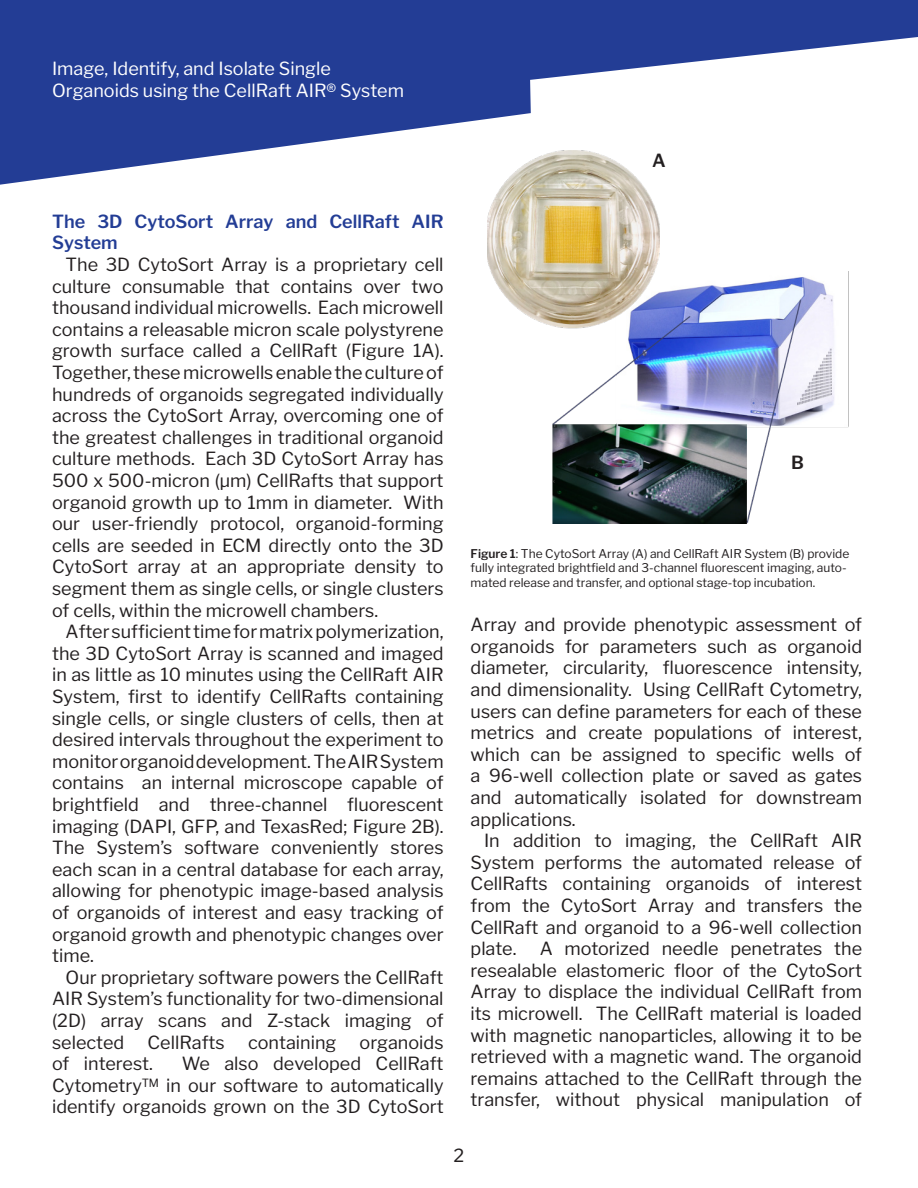
<style>
.page{position:relative;width:918px;height:1188px;background:#fff}
.page>*{position:absolute;margin:0;border:0;box-sizing:border-box;transform-origin:0 0}
.t1{font:18px/21.6px "Libre Franklin";color:#231f20;text-align:justify}
.t2{font:18px/21.6px "Libre Franklin";color:#fff}
.t3{font:600 18px/21.6px "Libre Franklin";color:#233d95}
.t4{font:600 18px "Libre Franklin";color:#231f20}
.t5{font:12px/14.4px "Libre Franklin";color:#231f20}
.s1{font-weight:600}
</style>
<div class="page">
<svg style="left:0;top:0;width:918px;height:185px;fill:#233d95"></svg>
<img style="left:552px;top:277px;width:296px;height:247px">
<img style="left:487px;top:150px;width:172px;height:179px">
<p class="t2" style="left:52px;top:58px;width:353px">Image, Identify, and Isolate Single<br>Organoids using the CellRaft AIR® System</p>
<p class="t4" style="left:652px;top:150px;width:15px">A</p>
<p class="t3" style="left:52px;top:210px;width:393px">The 3D CytoSort Array and CellRaft AIR<br>System</p>
<p class="t1" style="left:52px;top:254px;width:393px;text-indent:14px">The 3D CytoSort Array is a proprietary cell culture consumable that contains over two thousand individual microwells. Each microwell contains a releasable micron scale polystyrene growth surface called a CellRaft (Figure 1A).<br>Together, these microwells enable the culture of hundreds of organoids segregated individually across the CytoSort Array, overcoming one of the greatest challenges in traditional organoid culture methods. Each 3D CytoSort Array has 500 x 500-micron (µm) CellRafts that support organoid growth up to 1mm in diameter. With our user-friendly protocol, organoid-forming cells are seeded in ECM directly onto the 3D CytoSort array at an appropriate density to segment them as single cells, or single clusters of cells, within the microwell chambers.</p>
<p class="t1" style="left:52px;top:621px;width:393px;text-indent:14px">After sufficient time for matrix polymerization, the 3D CytoSort Array is scanned and imaged in as little as 10 minutes using the CellRaft AIR System, first to identify CellRafts containing single cells, or single clusters of cells, then at desired intervals throughout the experiment to monitor organoid development. The AIR System contains an internal microscope capable of brightfield and three-channel fluorescent imaging (DAPI, GFP, and TexasRed; Figure 2B).<br>The System’s software conveniently stores each scan in a central database for each array, allowing for phenotypic image-based analysis of organoids of interest and easy tracking of organoid growth and phenotypic changes over time.</p>
<p class="t1" style="left:52px;top:966px;width:393px;text-indent:14px">Our proprietary software powers the CellRaft AIR System’s functionality for two-dimensional (2D) array scans and Z-stack imaging of selected</p>
<p class="t1" style="left:148px;top:1031px;width:79px">CellRafts</p>
<p class="t1" style="left:248px;top:1031px;width:90px">containing</p>
<p class="t1" style="left:360px;top:1031px;width:85px">organoids</p>
<p class="t1" style="left:52px;top:1053px;width:102px">of interest.</p>
<p class="t1" style="left:52px;top:1053px;width:393px;text-indent:130px">We also developed CellRaft Cytometry™ in our software to automatically identify organoids grown on the 3D CytoSort</p>
<p class="t4" style="left:791px;top:451px;width:14px">B</p>
<p class="t5" style="left:471px;top:547px;width:380px"><span class="s1">Figure 1</span>: The CytoSort Array (A) and CellRaft AIR System (B) provide fully integrated brightfield and 3-channel fluorescent imaging, auto&shy;mated release and transfer, and optional stage-top incubation.</p>
<p class="t1" style="left:471px;top:614px;width:393px">Array and provide phenotypic assessment of organoids for parameters such as organoid diameter, circularity, fluorescence intensity, and dimensionality. Using CellRaft Cytometry, users can define parameters for each of these metrics and create populations of interest, which can be assigned to specific wells of a 96-well collection plate or saved as gates and automatically isolated for downstream applications.</p>
<p class="t1" style="left:471px;top:830px;width:393px;text-indent:14px">In addition to imaging, the CellRaft AIR System performs the automated release of CellRafts containing organoids of interest from the CytoSort Array and transfers the CellRaft and organoid to a 96-well collection plate.</p>
<p class="t1" style="left:471px;top:938px;width:393px;text-indent:69px">A motorized needle penetrates the resealable elastomeric floor of the CytoSort Array to displace the individual CellRaft from its microwell. The CellRaft material is loaded with magnetic nanoparticles, allowing it to be retrieved with a magnetic wand. The organoid remains attached to the CellRaft through the transfer, without physical manipulation of</p>
<p class="t1" style="left:454px;top:1145px;width:12px">2</p>
</div>
